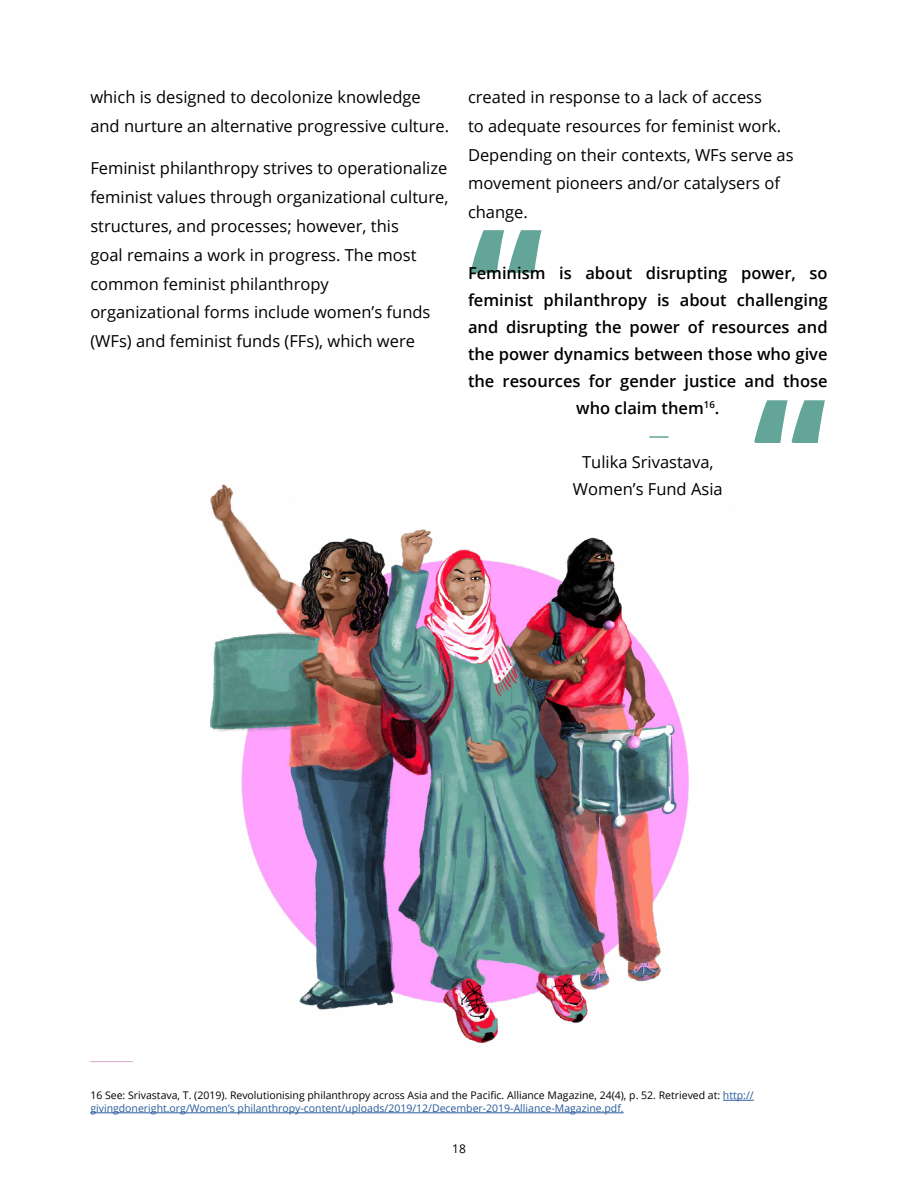
<style>
.page{position:relative;width:918px;height:1188px;background:#fff}
.page>*{position:absolute;margin:0;border:0;box-sizing:border-box;transform-origin:0 0}
.t1{font:800 150px "Open Sans";color:#63a598}
.t2{font:16.5px/28.8px "Open Sans";color:#000}
.t3{font:600 16.5px/27px "Open Sans";color:#000;text-align:center}
.t4{font:12px "Open Sans";color:#000}
.t5{font:10.5px/12.6px "Open Sans";color:#000}
.s1{color:#275b9b}
</style>
<div class="page">
<hr style="left:90px;top:1061px;width:43px;height:1px;background:#d9a6cd">
<hr style="left:723px;top:1100px;width:31px;height:1px;background:#275b9b">
<hr style="left:90px;top:1113px;width:534px;height:1px;background:#275b9b">
<hr style="left:649px;top:436px;width:20px;height:2px;background:#63a598">
<img style="left:210px;top:484px;width:479px;height:560px">
<p class="t2" style="left:90px;top:82px;width:360px">which is designed to decolonize knowledge and nurture an alternative progressive culture.</p>
<p class="t2" style="left:90px;top:154px;width:360px">Feminist philanthropy strives to operationalize feminist values through organizational culture, structures, and processes; however, this<br>goal remains a work in progress. The most common feminist philanthropy<br>organizational forms include women’s funds (WFs) and feminist funds (FFs), which were</p>
<p class="t2" style="left:468px;top:82px;width:327px">created in response to a lack of access<br>to adequate resources for feminist work.<br>Depending on their contexts, WFs serve as movement pioneers and/or catalysers of change.</p>
<h1 class="t1" style="left:469px;top:169px;width:76px">“</h1>
<p class="t3" style="left:468px;top:259px;width:361px">Feminism is about disrupting power, so feminist philanthropy is about challenging and disrupting the power of resources and the power dynamics between those who give the resources for gender justice and those who claim them<sup>16</sup>.</p>
<h1 class="t1" style="left:753px;top:339px;width:76px">“</h1>
<p class="t2" style="left:573px;top:448px;width:151px;line-height:27px;text-align:center">Tulika Srivastava,<br>Women’s Fund Asia</p>
<p class="t5" style="left:90px;top:1089px;width:665px">16 See: Srivastava, T. (2019). Revolutionising philanthropy across Asia and the Pacific. Alliance Magazine, 24(4), p. 52. Retrieved at: <span class="s1">http:// givingdoneright.org/Women’s philanthropy-content/uploads/2019/12/December-2019-Alliance-Magazine.pdf.</span></p>
<p class="t4" style="left:452px;top:1140px;width:15px">18</p>
</div>
